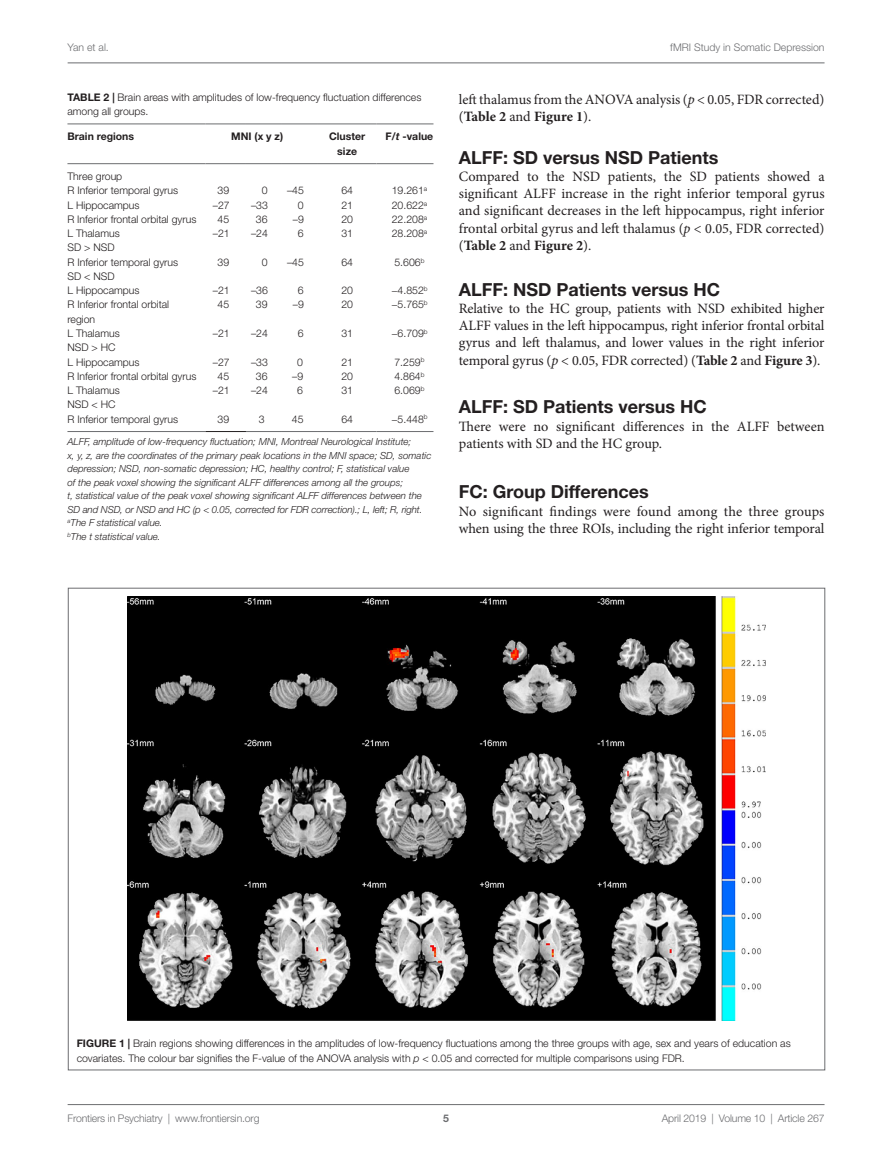
<style>
.page{position:relative;width:893px;height:1170px;background:#fff}
.page>*{position:absolute;margin:0;border:0;box-sizing:border-box;transform-origin:0 0}
._2{font:700 18px "Helvetica Neue LT Std";color:#231f20}
.T1{font:14.25px/17.2px "Minion Pro";letter-spacing:-.005em;color:#231f20}
.TB{font:300 10.5px/14.2px "Helvetica Neue LT Std";color:#231f20}
.FC{font:300 10.5px/14.2px "Helvetica Neue LT Std";color:#231f20}
.t1{font:300 10.5px "Helvetica Neue LT Std";letter-spacing:-.015em;color:#6c6d70}
.TT{font:300 10.5px/14.2px "Helvetica Neue LT Std";color:#231f20}
.TCH{font:700 10.5px/14.2px "Helvetica Neue LT Std";color:#231f20;text-align:center}
.t2{font:700 10.5px "Helvetica Neue LT Std";color:#6c6d70}
.TFN{font:italic 300 9.75px/13.5px "Helvetica Neue LT Std";color:#231f20}
.s1{font-weight:700}
.s2{font-style:italic}
</style>
<div class="page">
<hr style="left:68px;top:63px;width:756px;height:1px;background:#6c6d70">
<hr style="left:68px;top:1104px;width:756px;height:1px;background:#6c6d70">
<img style="left:127px;top:596px;width:639px;height:424px">
<hr style="left:67px;top:124px;width:138px;height:1px;background:#6c6d70">
<hr style="left:205px;top:124px;width:41px;height:1px;background:#6c6d70">
<hr style="left:246px;top:124px;width:36px;height:1px;background:#6c6d70">
<hr style="left:282px;top:124px;width:36px;height:1px;background:#6c6d70">
<hr style="left:318px;top:124px;width:58px;height:1px;background:#6c6d70">
<hr style="left:376px;top:124px;width:57px;height:1px;background:#6c6d70">
<hr style="left:67px;top:163px;width:138px;height:1px;background:#6c6d70">
<hr style="left:205px;top:163px;width:41px;height:1px;background:#6c6d70">
<hr style="left:246px;top:163px;width:36px;height:1px;background:#6c6d70">
<hr style="left:282px;top:163px;width:36px;height:1px;background:#6c6d70">
<hr style="left:318px;top:163px;width:58px;height:1px;background:#6c6d70">
<hr style="left:376px;top:163px;width:57px;height:1px;background:#6c6d70">
<hr style="left:67px;top:431px;width:138px;height:1px;background:#6c6d70">
<hr style="left:246px;top:431px;width:36px;height:1px;background:#6c6d70">
<hr style="left:282px;top:431px;width:36px;height:1px;background:#6c6d70">
<hr style="left:318px;top:431px;width:58px;height:1px;background:#6c6d70">
<hr style="left:376px;top:431px;width:57px;height:1px;background:#6c6d70">
<hr style="left:205px;top:431px;width:41px;height:1px;background:#231f20">
<p class="t1" style="left:68px;top:41px;width:43px">Yan et al.</p>
<p class="t1" style="left:670px;top:41px;width:156px">fMRI Study in Somatic Depression</p>
<p class="TT" style="left:67px;top:90px;width:355px"><span class="s1">TABLE 2 |</span> Brain areas with amplitudes of low-frequency fluctuation differences among all groups.</p>
<p class="TCH" style="left:67px;top:129px;width:68px">Brain regions</p>
<p class="TCH" style="left:231px;top:129px;width:53px">MNI (x y z)</p>
<p class="TCH" style="left:329px;top:129px;width:38px">Cluster size</p>
<p class="TCH" style="left:386px;top:129px;width:49px">F/<span class="s2">t</span> -value</p>
<p class="TB" style="left:67px;top:169px;width:56px">Three group</p>
<p class="TB" style="left:67px;top:183px;width:112px">R Inferior temporal gyrus</p>
<p class="TB" style="left:218px;top:183px;width:13px">39</p>
<p class="TB" style="left:262px;top:183px;width:7px">0</p>
<p class="TB" style="left:287px;top:183px;width:18px">–45</p>
<p class="TB" style="left:341px;top:183px;width:13px">64</p>
<p class="TB" style="left:392px;top:183px;width:37px">19.261<sup>a</sup></p>
<p class="TB" style="left:67px;top:197px;width:74px">L Hippocampus</p>
<p class="TB" style="left:213px;top:197px;width:18px">–27</p>
<p class="TB" style="left:251px;top:197px;width:18px">–33</p>
<p class="TB" style="left:298px;top:197px;width:7px">0</p>
<p class="TB" style="left:341px;top:197px;width:13px">21</p>
<p class="TB" style="left:392px;top:197px;width:37px">20.622<sup>a</sup></p>
<p class="TB" style="left:67px;top:212px;width:131px">R Inferior frontal orbital gyrus</p>
<p class="TB" style="left:218px;top:212px;width:13px">45</p>
<p class="TB" style="left:256px;top:212px;width:13px">36</p>
<p class="TB" style="left:293px;top:212px;width:13px">–9</p>
<p class="TB" style="left:341px;top:212px;width:13px">20</p>
<p class="TB" style="left:392px;top:212px;width:37px">22.208<sup>a</sup></p>
<p class="TB" style="left:67px;top:226px;width:54px">L Thalamus</p>
<p class="TB" style="left:213px;top:226px;width:18px">–21</p>
<p class="TB" style="left:251px;top:226px;width:18px">–24</p>
<p class="TB" style="left:298px;top:226px;width:7px">6</p>
<p class="TB" style="left:341px;top:226px;width:13px">31</p>
<p class="TB" style="left:392px;top:226px;width:37px">28.208<sup>a</sup></p>
<p class="TB" style="left:67px;top:240px;width:49px">SD &gt; NSD</p>
<p class="TB" style="left:67px;top:254px;width:112px">R Inferior temporal gyrus</p>
<p class="TB" style="left:218px;top:254px;width:13px">39</p>
<p class="TB" style="left:262px;top:254px;width:7px">0</p>
<p class="TB" style="left:287px;top:254px;width:18px">–45</p>
<p class="TB" style="left:341px;top:254px;width:13px">64</p>
<p class="TB" style="left:394px;top:254px;width:32px">5.606<sup>b</sup></p>
<p class="TB" style="left:67px;top:269px;width:49px">SD &lt; NSD</p>
<p class="TB" style="left:67px;top:283px;width:74px">L Hippocampus</p>
<p class="TB" style="left:213px;top:283px;width:18px">–21</p>
<p class="TB" style="left:251px;top:283px;width:18px">–36</p>
<p class="TB" style="left:298px;top:283px;width:7px">6</p>
<p class="TB" style="left:341px;top:283px;width:13px">20</p>
<p class="TB" style="left:391px;top:283px;width:38px">−4.852<sup>b</sup></p>
<p class="TB" style="left:67px;top:297px;width:103px">R Inferior frontal orbital region</p>
<p class="TB" style="left:218px;top:297px;width:13px">45</p>
<p class="TB" style="left:256px;top:297px;width:13px">39</p>
<p class="TB" style="left:293px;top:297px;width:13px">–9</p>
<p class="TB" style="left:341px;top:297px;width:13px">20</p>
<p class="TB" style="left:391px;top:297px;width:38px">−5.765<sup>b</sup></p>
<p class="TB" style="left:67px;top:326px;width:54px">L Thalamus</p>
<p class="TB" style="left:213px;top:326px;width:18px">–21</p>
<p class="TB" style="left:251px;top:326px;width:18px">–24</p>
<p class="TB" style="left:298px;top:326px;width:7px">6</p>
<p class="TB" style="left:341px;top:326px;width:13px">31</p>
<p class="TB" style="left:391px;top:326px;width:38px">−6.709<sup>b</sup></p>
<p class="TB" style="left:67px;top:340px;width:50px">NSD &gt; HC</p>
<p class="TB" style="left:67px;top:354px;width:74px">L Hippocampus</p>
<p class="TB" style="left:213px;top:354px;width:18px">–27</p>
<p class="TB" style="left:251px;top:354px;width:18px">–33</p>
<p class="TB" style="left:297px;top:354px;width:7px">0</p>
<p class="TB" style="left:341px;top:354px;width:13px">21</p>
<p class="TB" style="left:394px;top:354px;width:32px">7.259<sup>b</sup></p>
<p class="TB" style="left:67px;top:368px;width:131px">R Inferior frontal orbital gyrus</p>
<p class="TB" style="left:218px;top:368px;width:13px">45</p>
<p class="TB" style="left:256px;top:368px;width:13px">36</p>
<p class="TB" style="left:292px;top:368px;width:13px">–9</p>
<p class="TB" style="left:341px;top:368px;width:13px">20</p>
<p class="TB" style="left:394px;top:368px;width:32px">4.864<sup>b</sup></p>
<p class="TB" style="left:67px;top:383px;width:54px">L Thalamus</p>
<p class="TB" style="left:213px;top:383px;width:18px">–21</p>
<p class="TB" style="left:251px;top:383px;width:18px">–24</p>
<p class="TB" style="left:297px;top:383px;width:7px">6</p>
<p class="TB" style="left:341px;top:383px;width:13px">31</p>
<p class="TB" style="left:394px;top:383px;width:32px">6.069<sup>b</sup></p>
<p class="TB" style="left:67px;top:397px;width:50px">NSD &lt; HC</p>
<p class="TB" style="left:67px;top:411px;width:112px">R Inferior temporal gyrus</p>
<p class="TB" style="left:218px;top:411px;width:13px">39</p>
<p class="TB" style="left:259px;top:411px;width:7px">3</p>
<p class="TB" style="left:292px;top:411px;width:13px">45</p>
<p class="TB" style="left:341px;top:411px;width:13px">64</p>
<p class="TB" style="left:391px;top:411px;width:38px">−5.448<sup>b</sup></p>
<p class="TFN" style="left:67px;top:435px;width:365px">ALFF, amplitude of low-frequency fluctuation; MNI, Montreal Neurological Institute;<br>x, y, z, are the coordinates of the primary peak locations in the MNI space; SD, somatic depression; NSD, non-somatic depression; HC, healthy control; F, statistical value<br>of the peak voxel showing the significant ALFF differences among all the groups;<br>t, statistical value of the peak voxel showing significant ALFF differences between the SD and NSD, or NSD and HC (p &lt; 0.05, corrected for FDR correction).; L, left; R, right.</p>
<p class="TFN" style="left:67px;top:516px;width:97px"><sup>a</sup>The F statistical value.</p>
<p class="TFN" style="left:67px;top:529px;width:95px"><sup>b</sup>The t statistical value.</p>
<p class="T1" style="left:459px;top:90px;width:367px">left thalamus from the ANOVA analysis (<span class="s2">p</span> &lt; 0.05, FDR corrected) (<span class="s1">Table 2</span> and <span class="s1">Figure 1</span>).</p>
<p class="_2" style="left:459px;top:146px;width:261px">ALFF: SD versus NSD Patients</p>
<p class="T1" style="left:459px;top:168px;width:367px;text-align:justify">Compared to the NSD patients, the SD patients showed a significant ALFF increase in the right inferior temporal gyrus and significant decreases in the left hippocampus, right inferior frontal orbital gyrus and left thalamus (<span class="s2">p</span> &lt; 0.05, FDR corrected) (<span class="s1">Table 2</span> and <span class="s1">Figure 2</span>).</p>
<p class="_2" style="left:459px;top:278px;width:263px">ALFF: NSD Patients versus HC</p>
<p class="T1" style="left:459px;top:300px;width:367px;text-align:justify">Relative to the HC group, patients with NSD exhibited higher ALFF values in the left hippocampus, right inferior frontal orbital gyrus and left thalamus, and lower values in the right inferior temporal gyrus (<span class="s2">p</span> &lt; 0.05, FDR corrected) (<span class="s1">Table 2</span> and <span class="s1">Figure 3</span>).</p>
<p class="_2" style="left:459px;top:396px;width:250px">ALFF: SD Patients versus HC</p>
<p class="T1" style="left:459px;top:417px;width:367px">There were no significant differences in the ALFF between patients with SD and the HC group.</p>
<p class="_2" style="left:459px;top:480px;width:192px">FC: Group Differences</p>
<p class="T1" style="left:459px;top:502px;width:367px">No significant findings were found among the three groups when using the three ROIs, including the right inferior temporal</p>
<p class="FC" style="left:77px;top:1036px;width:715px"><span class="s1">FIGURE 1 |</span> Brain regions showing differences in the amplitudes of low-frequency fluctuations among the three groups with age, sex and years of education as covariates. The colour bar signifies the F-value of the ANOVA analysis with <span class="s2">p</span> &lt; 0.05 and corrected for multiple comparisons using FDR.</p>
<p class="t1" style="left:68px;top:1111px;width:193px">Frontiers in Psychiatry | www.frontiersin.org</p>
<p class="t2" style="left:443px;top:1111px;width:7px">5</p>
<p class="t1" style="left:662px;top:1111px;width:164px">April 2019 | Volume 10 | Article 267</p>
</div>
